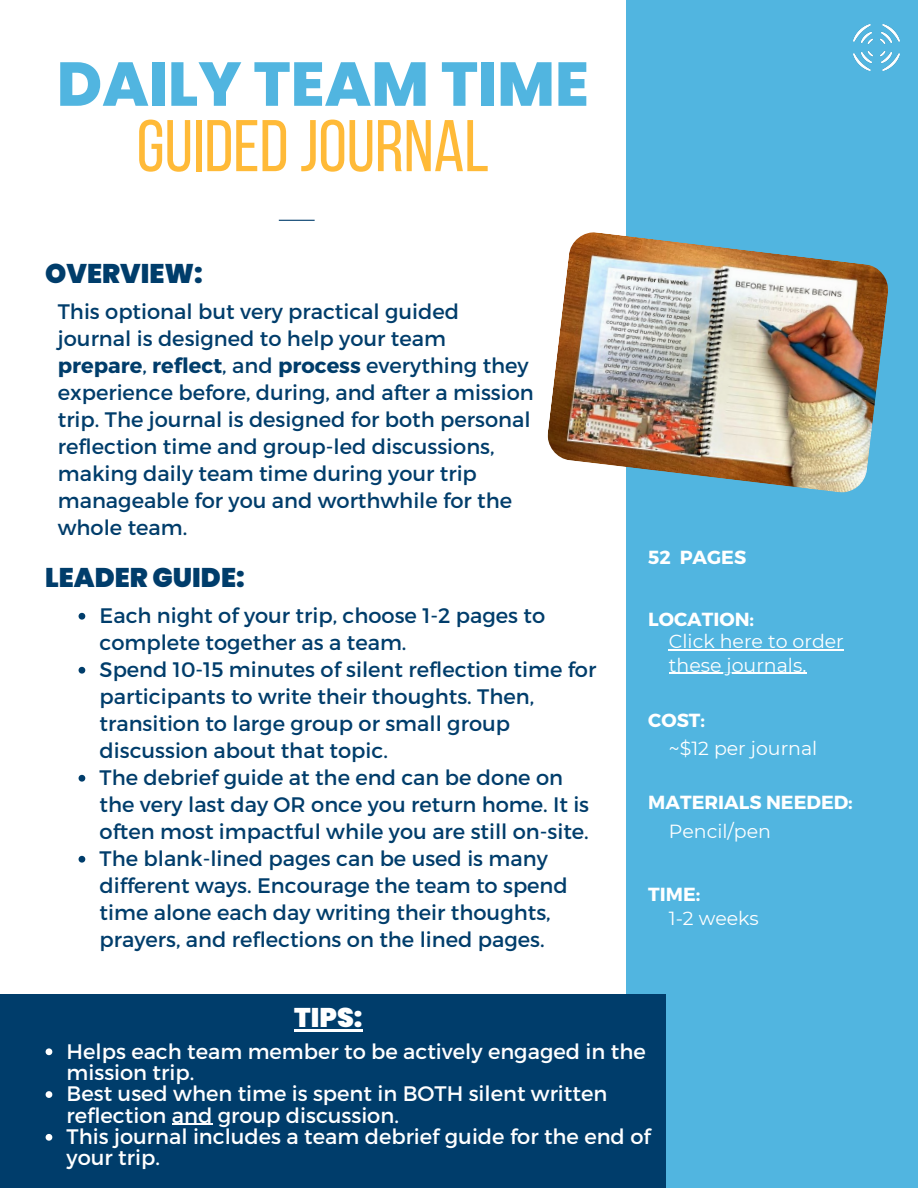
<style>
.page{position:relative;width:918px;height:1188px;background:#fff}
.page>*{position:absolute;margin:0;border:0;box-sizing:border-box;transform-origin:0 0}
.t1{font:73.05px "Bebas Neue";color:#ffba38}
.t2{font:800 61.8px "Poppins";color:#51b5e0}
.t3{font:900 27px "Poppins";color:#003d6b}
.t4{font:900 27px "Poppins";color:#fff}
.t5{font:21px/27px "Montserrat";color:#003d6b}
.t6{font:21px/21.3px "Montserrat";color:#fff}
.t7{font:18.9px/23.7px "Montserrat";color:#fff}
.t8{font:700 18.9px "Montserrat";color:#fff}
.s1{font-weight:700}
</style>
<div class="page">
<div style="left:626px;top:0;width:292px;height:1188px;background:#51b5e0"></div>
<img style="left:854px;top:25px;width:46px;height:46px">
<hr style="left:279px;top:220px;width:36px;height:1px;background:#003d6b">
<div style="left:0;top:994px;width:666px;height:194px;background:#003d6b"></div>
<img style="left:547px;top:232px;width:341px;height:261px">
<hr style="left:294px;top:1029px;width:69px;height:3px;background:#fff">
<svg style="left:46px;top:1048px;width:6px;height:7px"></svg>
<svg style="left:46px;top:1091px;width:6px;height:7px"></svg>
<hr style="left:172px;top:1124px;width:40px;height:1px;background:#fff">
<svg style="left:46px;top:1134px;width:6px;height:7px"></svg>
<svg style="left:79px;top:613px;width:6px;height:7px"></svg>
<svg style="left:79px;top:667px;width:6px;height:7px"></svg>
<svg style="left:79px;top:775px;width:6px;height:7px"></svg>
<svg style="left:79px;top:856px;width:6px;height:7px"></svg>
<hr style="left:669px;top:649px;width:175px;height:1px;background:#fff">
<hr style="left:669px;top:673px;width:137px;height:1px;background:#fff">
<h2 class="t2" style="left:57px;top:41px;width:534px">DAILY TEAM TIME</h2>
<h1 class="t1" style="left:137px;top:116px;width:354px">GUIDEDJOURNAL</h1>
<p class="t3" style="left:45px;top:254px;width:159px">OVERVIEW:</p>
<p class="t5" style="left:58px;top:297px;width:477px">This optional but very practical guided journal is designed to help your team <span class="s1">prepare</span>, <span class="s1">reflect</span>, and <span class="s1">process</span> everything they experience before, during, and after a mission trip. The journal is designed for both personal reflection time and group-led discussions, making daily team time during your trip manageable for you and worthwhile for the whole team.</p>
<p class="t3" style="left:45px;top:559px;width:201px">LEADER GUIDE:</p>
<p class="t5" style="left:100px;top:601px;width:498px">Each night of your trip, choose 1-2 pages to complete together as a team.<br>Spend 10-15 minutes of silent reflection time for participants to write their thoughts. Then, transition to large group or small group discussion about that topic.<br>The debrief guide at the end can be done on the very last day OR once you return home. It is often most impactful while you are still on-site.<br>The blank-lined pages can be used is many different ways. Encourage the team to spend time alone each day writing their thoughts, prayers, and reflections on the lined pages.</p>
<p class="t8" style="left:648px;top:545px;width:99px">52 PAGES</p>
<p class="t8" style="left:648px;top:607px;width:107px">LOCATION:</p>
<p class="t7" style="left:669px;top:629px;width:177px">Click here to order these journals.</p>
<p class="t8" style="left:648px;top:708px;width:58px">COST:</p>
<p class="t7" style="left:669px;top:737px;width:150px">~$12 per journal</p>
<p class="t8" style="left:648px;top:790px;width:206px">MATERIALS NEEDED:</p>
<p class="t7" style="left:669px;top:819px;width:104px">Pencil/pen</p>
<p class="t8" style="left:648px;top:882px;width:54px">TIME:</p>
<p class="t7" style="left:669px;top:906px;width:92px">1-2 weeks</p>
<p class="t4" style="left:294px;top:999px;width:70px">TIPS:</p>
<p class="t6" style="left:67px;top:1039px;width:586px">Helps each team member to be actively engaged in the mission trip.<br>Best used when time is spent in BOTH silent written reflection and group discussion.<br>This journal includes a team debrief guide for the end of your trip.</p>
</div>
